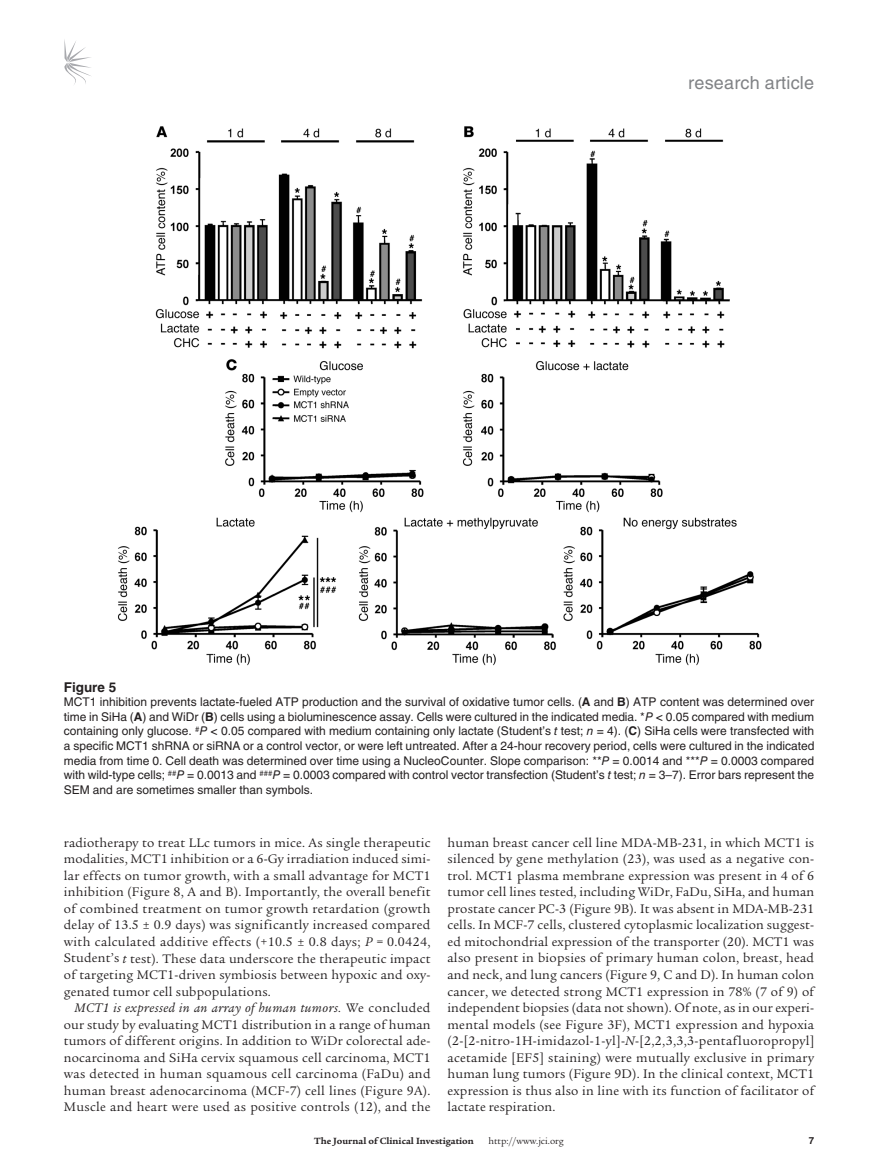
<style>
.page{position:relative;width:878px;height:1174px;background:#fff}
.page>*{position:absolute;margin:0;border:0;box-sizing:border-box;transform-origin:0 0}
.t1{font:18px "Helvetica LT Std";letter-spacing:.01em;color:#808285}
.t2{font:13.5px/16.5px "Legacy Serif Std";letter-spacing:.015em;color:#231f20;text-align:justify}
.t3{font:700 13.5px "Helvetica LT Std";color:#231f20}
.t4{font:12px/14.5px "Helvetica LT Std";color:#231f20;text-align:justify}
.t5{font:700 9.75px "Legacy Serif Std";color:#231f20}
.t6{font:9.75px "Legacy Serif Std";color:#231f20}
.s1{font-weight:700}
.s2{font-style:italic}
</style>
<div class="page">
<svg style="left:64px;top:39px;width:27px;height:46px"></svg>
<img style="left:118px;top:126px;width:644px;height:540px">
<h1 class="t1" style="left:688px;top:72px;width:127px">research article</h1>
<p class="t3" style="left:64px;top:678px;width:53px">Figure 5</p>
<p class="t4" style="left:64px;top:694px;width:752px">MCT1 inhibition prevents lactate-fueled ATP production and the survival of oxidative tumor cells. (<span class="s1">A</span> and <span class="s1">B</span>) ATP content was determined over time in SiHa (<span class="s1">A</span>) and WiDr (<span class="s1">B</span>) cells using a bioluminescence assay. Cells were cultured in the indicated media. *<span class="s2">P &lt;</span> 0.05 compared with medium containing only glucose. <sup>#</sup><span class="s2">P &lt;</span> 0.05 compared with medium containing only lactate (Student’s <span class="s2">t</span> test; <span class="s2">n =</span> 4). (<span class="s1">C</span>) SiHa cells were transfected with a specific MCT1 shRNA or siRNA or a control vector, or were left untreated. After a 24-hour recovery period, cells were cultured in the indicated media from time 0. Cell death was determined over time using a NucleoCounter. Slope comparison: **<span class="s2">P =</span> 0.0014 and ***<span class="s2">P =</span> 0.0003 compared with wild-type cells; <sup>##</sup><span class="s2">P =</span> 0.0013 and <sup>###</sup><span class="s2">P =</span> 0.0003 compared with control vector transfection (Student’s <span class="s2">t</span> test; <span class="s2">n =</span> 3–7). Error bars represent the SEM and are sometimes smaller than symbols.</p>
<p class="t2" style="left:64px;top:834px;width:368px">radiotherapy to treat LLc tumors in mice. As single therapeutic modalities, MCT1 inhibition or a 6-Gy irradiation induced simi&shy;lar effects on tumor growth, with a small advantage for MCT1 inhibition (Figure 8, A and B). Importantly, the overall benefit of combined treatment on tumor growth retardation (growth delay of 13.5 ± 0.9 days) was significantly increased compared with calculated additive effects (+10.5 ± 0.8 days; <span class="s2">P =</span> 0.0424, Student’s <span class="s2">t</span> test). These data underscore the therapeutic impact of targeting MCT1-driven symbiosis between hypoxic and oxy&shy;genated tumor cell subpopulations.</p>
<p class="t2" style="left:64px;top:999px;width:368px;text-indent:11px"><span class="s2">MCT1 is expressed in an array of human tumors.</span> We concluded our study by evaluating MCT1 distribution in a range of human tumors of different origins. In addition to WiDr colorectal ade&shy;nocarcinoma and SiHa cervix squamous cell carcinoma, MCT1 was detected in human squamous cell carcinoma (FaDu) and human breast adenocarcinoma (MCF-7) cell lines (Figure 9A).<br>Muscle and heart were used as positive controls (12), and the</p>
<p class="t2" style="left:447px;top:834px;width:368px">human breast cancer cell line MDA-MB-231, in which MCT1 is silenced by gene methylation (23), was used as a negative con&shy;trol. MCT1 plasma membrane expression was present in 4 of 6 tumor cell lines tested, including WiDr, FaDu, SiHa, and human prostate cancer PC-3 (Figure 9B). It was absent in MDA-MB-231 cells. In MCF-7 cells, clustered cytoplasmic localization suggest&shy;ed mitochondrial expression of the transporter (20). MCT1 was also present in biopsies of primary human colon, breast, head and neck, and lung cancers (Figure 9, C and D). In human colon cancer, we detected strong MCT1 expression in 78% (7 of 9) of independent biopsies (data not shown). Of note, as in our experi&shy;mental models (see Figure 3F), MCT1 expression and hypoxia (2-[2-nitro-1H-imidazol-1-yl]-<span class="s2">N</span>-[2,2,3,3,3-pentafluoropropyl] acetamide [EF5] staining) were mutually exclusive in primary human lung tumors (Figure 9D). In the clinical context, MCT1 expression is thus also in line with its function of facilitator of lactate respiration.</p>
<p class="t5" style="left:314px;top:1135px;width:161px">The Journal of Clinical Investigation</p>
<p class="t6" style="left:488px;top:1135px;width:77px">http://www.jci.org</p>
</div>
